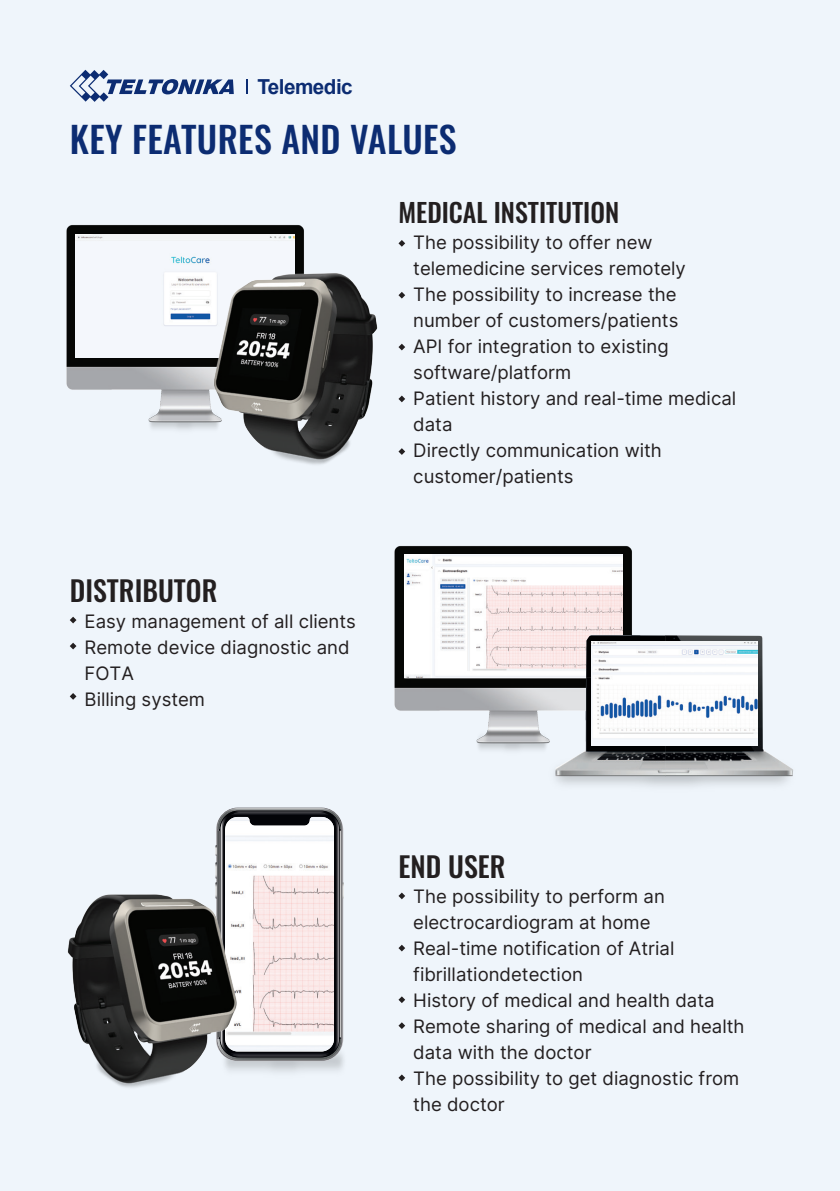
<style>
.page{position:relative;width:840px;height:1191px;background:#fff}
.page>*{position:absolute;margin:0;border:0;box-sizing:border-box;transform-origin:0 0}
.t1{font:500 36px "Oswald";letter-spacing:.01em;color:#0c2c72}
.t2{font:500 28px "Oswald";color:#231f20}
.t3{font:500 26px "Oswald";color:#231f20}
.t4{font:700 20.6px "Arial";letter-spacing:-.025em;color:#0c2c72}
.t5{font:18.6px/26px "Inter";color:#231f20}
</style>
<div class="page">
<div style="left:0;top:0;width:839px;height:1191px;background:#eff5fb"></div>
<svg style="left:398px;top:892px;width:7px;height:7px"></svg>
<svg style="left:70px;top:616px;width:6px;height:7px"></svg>
<svg style="left:70px;top:642px;width:6px;height:7px"></svg>
<svg style="left:70px;top:693px;width:6px;height:7px"></svg>
<svg style="left:398px;top:944px;width:7px;height:7px"></svg>
<svg style="left:398px;top:996px;width:7px;height:7px"></svg>
<svg style="left:398px;top:1022px;width:7px;height:7px"></svg>
<svg style="left:398px;top:1074px;width:7px;height:7px"></svg>
<img style="left:394px;top:546px;width:300px;height:241px">
<img style="left:404px;top:555px;width:218px;height:123px">
<img style="left:585px;top:635px;width:80px;height:42px">
<img style="left:665px;top:635px;width:127px;height:141px">
<img style="left:555px;top:677px;width:110px;height:99px">
<svg style="left:215px;top:807px;width:128px;height:43px;background:#65676a"></svg>
<img style="left:591px;top:641px;width:165px;height:104px">
<img style="left:225px;top:817px;width:109px;height:33px">
<img style="left:68px;top:225px;width:234px;height:2px">
<img style="left:67px;top:850px;width:277px;height:238px">
<img style="left:66px;top:227px;width:340px;height:238px">
<svg style="left:246px;top:79px;width:1px;height:15px"></svg>
<svg style="left:70px;top:70px;width:164px;height:32px"></svg>
<p class="t4" style="left:257px;top:73px;width:97px">Telemedic</p>
<h1 class="t1" style="left:70px;top:107px;width:388px">KEY FEATURES AND VALUES</h1>
<h2 class="t2" style="left:70px;top:565px;width:149px">DISTRIBUTOR</h2>
<p class="t5" style="left:84px;top:607px;width:273px">Easy management of all clients<br>Remote device diagnostic and<br>FOTA<br>Billing system</p>
<h3 class="t3" style="left:398px;top:190px;width:222px">MEDICAL INSTITUTION</h3>
<p class="t5" style="left:413px;top:229px;width:324px">The possibility to offer new telemedicine services remotely<br>The possibility to increase the number of customers/patients<br>API for integration to existing software/platform<br>Patient history and real-time medical data<br>Directly communication with customer/patients</p>
<h2 class="t2" style="left:398px;top:841px;width:109px">END USER</h2>
<p class="t5" style="left:413px;top:883px;width:332px">The possibility to perform an electrocardiogram at home<br>Real-time notification of Atrial fibrillationdetection<br>History of medical and health data<br>Remote sharing of medical and health data with the doctor<br>The possibility to get diagnostic from the doctor</p>
</div>
